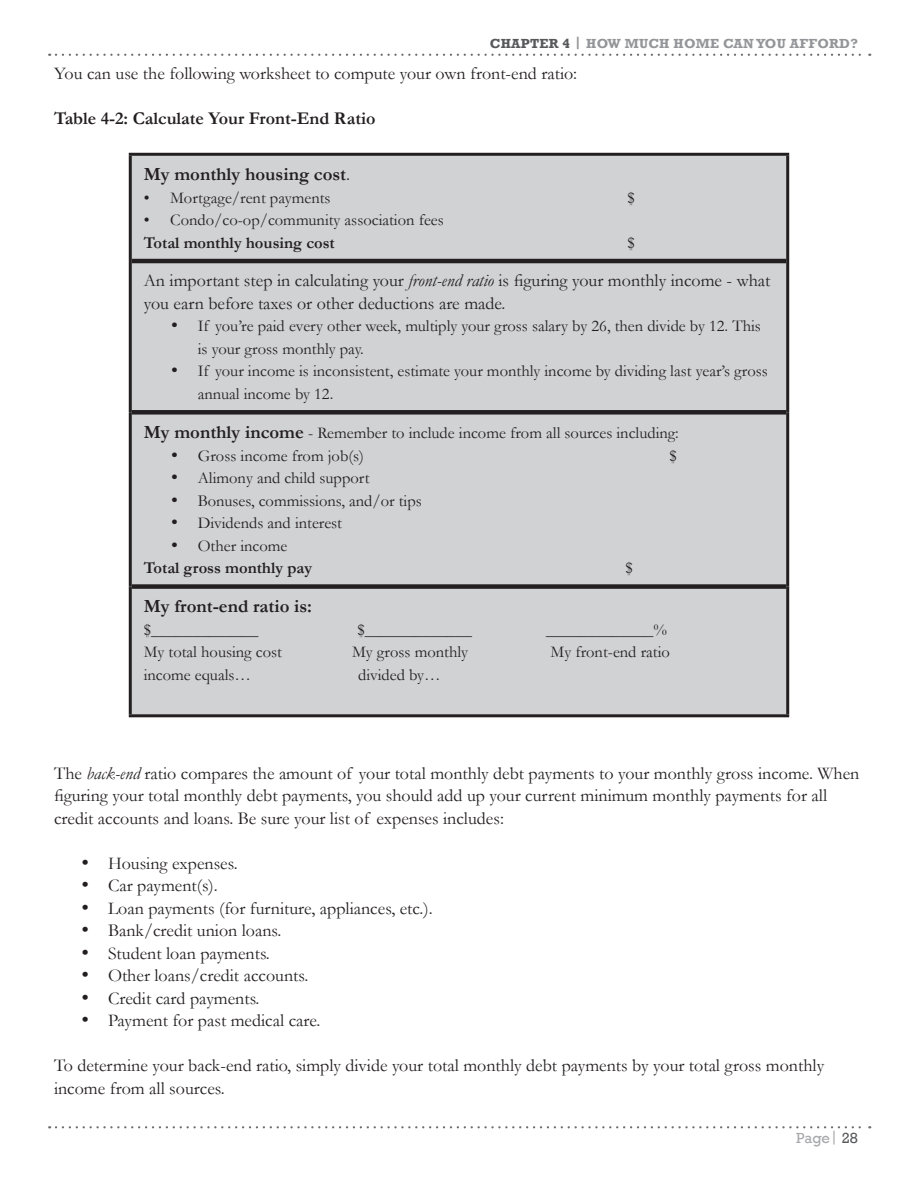
<style>
.page{position:relative;width:918px;height:1188px;background:#fff}
.page>*{position:absolute;margin:0;border:0;box-sizing:border-box;transform-origin:0 0}
.t1{font:700 18.75px "Garamond";color:#231f20}
.t2{font:18px/22.5px "Garamond";color:#231f20}
.t3{font:700 18px "Garamond";color:#231f20}
.t4{font:16.5px/22.5px "Garamond";color:#231f20}
.t5{font:700 16.5px/22.5px "Garamond";color:#231f20;text-align:center}
.t6{font:15px "Rockwell";letter-spacing:-.01em;color:#a8a9ad}
.t7{font:700 13.5px "Rockwell";letter-spacing:.02em;color:#939598}
.s1{color:#57585a}
.s2{font-weight:400;font-size:18px}
.s3{font-weight:700}
.s4{font-style:italic}
.s5{font-weight:700;font-size:18.75px}
.s6{font-weight:400}
</style>
<div class="page">
<svg style="left:56px;top:54px;width:814px;height:2px"></svg>
<svg style="left:56px;top:1126px;width:814px;height:2px"></svg>
<div style="left:130px;top:154px;width:658px;height:107px;background:#d1d2d4"></div>
<div style="left:130px;top:261px;width:658px;height:151px;background:#d1d2d4"></div>
<div style="left:130px;top:412px;width:658px;height:175px;background:#d1d2d4"></div>
<div style="left:130px;top:587px;width:658px;height:129px;background:#d1d2d4"></div>
<hr style="left:132px;top:259px;width:654px;height:4px;background:#231f20">
<div style="left:132px;top:410px;width:654px;height:5px;background:#231f20"></div>
<div style="left:132px;top:584px;width:654px;height:5px;background:#231f20"></div>
<hr style="left:129px;top:153px;width:660px;height:3px;background:#231f20">
<hr style="left:129px;top:156px;width:3px;height:105px;background:#231f20">
<hr style="left:786px;top:156px;width:3px;height:105px;background:#231f20">
<hr style="left:129px;top:261px;width:3px;height:151px;background:#231f20">
<hr style="left:786px;top:261px;width:3px;height:151px;background:#231f20">
<hr style="left:129px;top:412px;width:3px;height:175px;background:#231f20">
<hr style="left:786px;top:412px;width:3px;height:175px;background:#231f20">
<hr style="left:129px;top:587px;width:3px;height:127px;background:#231f20">
<hr style="left:786px;top:587px;width:3px;height:127px;background:#231f20">
<hr style="left:129px;top:714px;width:660px;height:3px;background:#231f20">
<p class="t7" style="left:490px;top:35px;width:370px"><span class="s1">CHAPTER 4</span> | HOW MUCH HOME CAN YOU AFFORD?</p>
<p class="t2" style="left:54px;top:62px;width:525px">You can use the following worksheet to compute your own front-end ratio:</p>
<p class="t3" style="left:54px;top:108px;width:323px">Table 4-2: Calculate Your Front-End Ratio</p>
<p class="t1" style="left:144px;top:163px;width:208px">My monthly housing cost<span class="s2">.</span></p>
<p class="t4" style="left:144px;top:186px;width:188px">• Mortgage/rent payments</p>
<p class="t4" style="left:628px;top:186px;width:9px">$</p>
<p class="t4" style="left:144px;top:208px;width:302px">• Condo/co-op/community association fees<br><span class="s3">Total monthly housing cost</span></p>
<p class="t4" style="left:628px;top:231px;width:9px">$</p>
<p class="t2" style="left:144px;top:269px;width:628px">An important step in calculating your <span class="s4">front-end ratio</span> is figuring your monthly income - what you earn before taxes or other deductions are made.</p>
<p class="t4" style="left:198px;top:315px;width:565px;text-indent:-27px">• If you’re paid every other week, multiply your gross salary by 26, then divide by 12. This is your gross monthly pay.</p>
<p class="t4" style="left:198px;top:360px;width:572px;text-indent:-27px">• If your income is inconsistent, estimate your monthly income by dividing last year’s gross annual income by 12.</p>
<p class="t4" style="left:144px;top:421px;width:537px"><span class="s5">My monthly income</span> - Remember to include income from all sources including:</p>
<p class="t4" style="left:171px;top:444px;width:195px">• Gross income from job(s)</p>
<p class="t4" style="left:669px;top:444px;width:9px">$</p>
<p class="t4" style="left:171px;top:466px;width:200px">• Alimony and child support</p>
<p class="t4" style="left:171px;top:489px;width:253px">• Bonuses, commissions, and/or tips</p>
<p class="t4" style="left:171px;top:511px;width:173px">• Dividends and interest</p>
<p class="t5" style="left:144px;top:534px;width:170px">• <span class="s6">Other income<br></span>Total gross monthly pay</p>
<p class="t4" style="left:626px;top:556px;width:9px">$</p>
<p class="t1" style="left:144px;top:595px;width:170px">My front-end ratio is:</p>
<p class="t4" style="left:144px;top:618px;width:116px">$_____________</p>
<p class="t4" style="left:357px;top:618px;width:116px">$_____________</p>
<p class="t4" style="left:546px;top:618px;width:122px">_____________%</p>
<p class="t4" style="left:144px;top:641px;width:140px">My total housing cost</p>
<p class="t4" style="left:352px;top:641px;width:118px">My gross monthly</p>
<p class="t4" style="left:551px;top:641px;width:121px">My front-end ratio</p>
<p class="t4" style="left:144px;top:663px;width:109px">income equals…</p>
<p class="t4" style="left:358px;top:663px;width:84px">divided by…</p>
<p class="t2" style="left:54px;top:762px;width:807px">The <span class="s4">back-end</span> ratio compares the amount of your total monthly debt payments to your monthly gross income. When</p>
<p class="t2" style="left:54px;top:784px;width:775px">figuring your total monthly debt payments, you should add up your current minimum monthly payments for all</p>
<p class="t2" style="left:54px;top:807px;width:451px">credit accounts and loans. Be sure your list of expenses includes:</p>
<p class="t2" style="left:81px;top:852px;width:158px">• Housing expenses.</p>
<p class="t2" style="left:81px;top:874px;width:138px">• Car payment(s).</p>
<p class="t2" style="left:81px;top:897px;width:353px">• Loan payments (for furniture, appliances, etc.).</p>
<p class="t2" style="left:81px;top:919px;width:202px">• Bank/credit union loans.</p>
<p class="t2" style="left:81px;top:942px;width:190px">• Student loan payments.</p>
<p class="t2" style="left:81px;top:964px;width:229px">• Other loans/credit accounts.</p>
<p class="t2" style="left:81px;top:987px;width:180px">• Credit card payments.</p>
<p class="t2" style="left:81px;top:1009px;width:241px">• Payment for past medical care.</p>
<p class="t2" style="left:54px;top:1054px;width:772px">To determine your back-end ratio, simply divide your total monthly debt payments by your total gross monthly income from all sources.</p>
<p class="t6" style="left:796px;top:1129px;width:63px">Page| <span class="s1">28</span></p>
</div>
